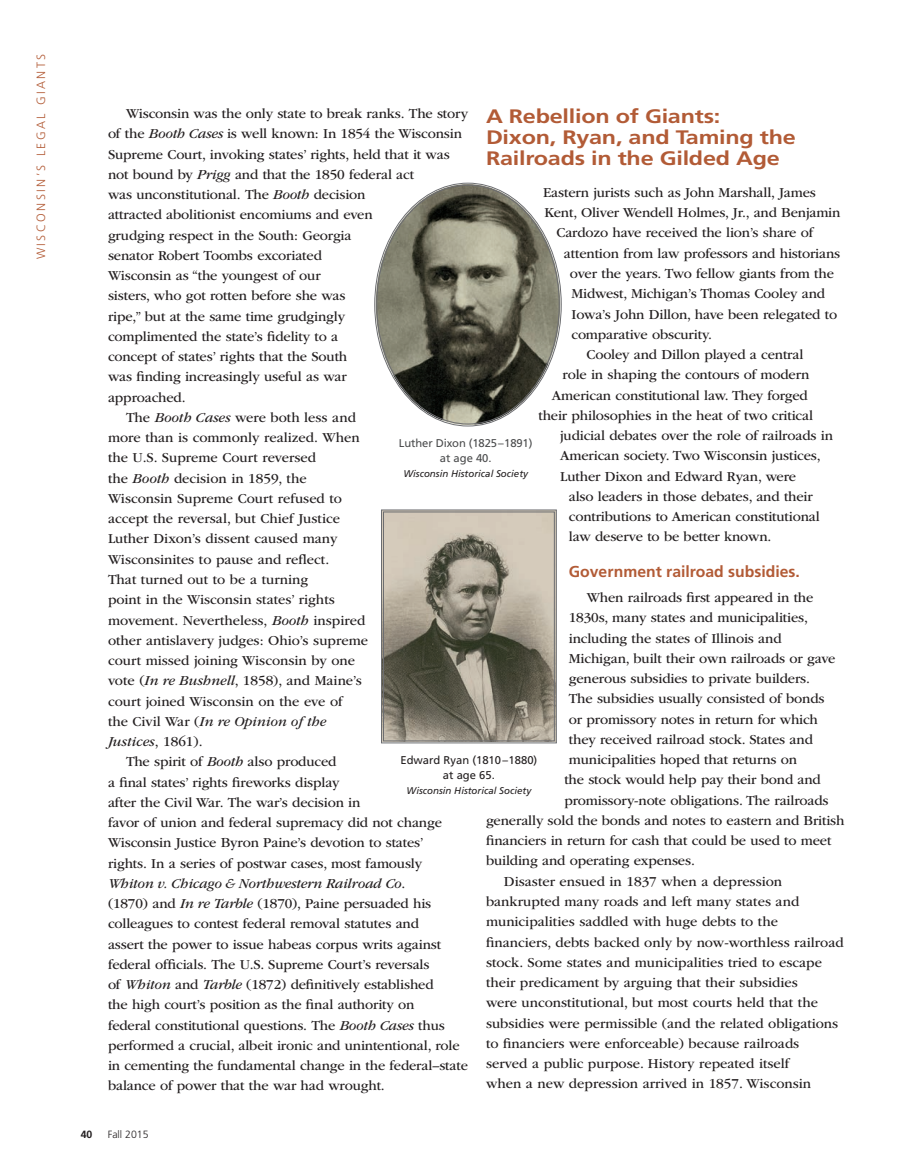
<style>
.page{position:relative;width:918px;height:1175px;background:#fff}
.page>*{position:absolute;margin:0;border:0;box-sizing:border-box;transform-origin:0 0}
.Subhead_F_11{font:700 19.5px/21px "Frutiger LT Std";letter-spacing:-.01em;color:#b25b36;scale:1.2 1}
.subhead_F_bold_11{font:700 15.75px "Frutiger LT Std";color:#b25b36}
.Body_GB{font:14.25px/20.2px "ITC Garamond Std";letter-spacing:-.01em;color:#231f20}
.Section_heading_left{font:300 12px "Frutiger LT Std";letter-spacing:.2em;color:#b25b36}
.caption_small{font:11.25px/15px "Frutiger";letter-spacing:-.01em;color:#4b4c4d;text-align:center}
.caption_small-2{font:11.25px/15px "Frutiger";color:#231f20;text-align:center}
.Page_number_right{font:300 10.5px "Frutiger LT Std";color:#231f20}
.Page_number_right-2{font:700 10.5px "Frutiger LT Std";color:#231f20}
.caption_small-3{font:italic 9.75px "Frutiger";color:#231f20}
.s1{font-style:italic}
</style>
<div class="page">
<svg style="left:381px;top:509px;width:176px;height:235px;background:#938d7f"></svg>
<div style="left:383px;top:511px;width:172px;height:230px;border:1px solid #6c6d70"></div>
<img style="left:376px;top:184px;width:184px;height:241px">
<p class="Section_heading_left" style="left:34px;top:259px;width:207px;rotate:-90deg">WISCONSIN’S LEGAL GIANTS</p>
<p class="Subhead_F_11" style="left:486px;top:105px;width:260px">A Rebellion of Giants:<br>Dixon, Ryan, and Taming the<br>Railroads in the Gilded Age</p>
<p class="Body_GB" style="left:543px;top:182px;width:274px">Eastern jurists such as John Marshall, James</p>
<p class="Body_GB" style="left:544px;top:203px;width:297px">Kent, Oliver Wendell Holmes, Jr., and Benjamin</p>
<p class="Body_GB" style="left:556px;top:223px;width:258px">Cardozo have received the lion’s share of</p>
<p class="Body_GB" style="left:564px;top:243px;width:278px">attention from law professors and historians</p>
<p class="Body_GB" style="left:570px;top:263px;width:266px">over the years. Two fellow giants from the</p>
<p class="Body_GB" style="left:571px;top:284px;width:255px">Midwest, Michigan’s Thomas Cooley and</p>
<p class="Body_GB" style="left:571px;top:304px;width:267px">Iowa’s John Dillon, have been relegated to</p>
<p class="Body_GB" style="left:571px;top:324px;width:142px">comparative obscurity.</p>
<p class="Body_GB" style="left:586px;top:344px;width:219px">Cooley and Dillon played a central</p>
<p class="Body_GB" style="left:562px;top:365px;width:248px">role in shaping the contours of modern</p>
<p class="Body_GB" style="left:552px;top:385px;width:257px">American constitutional law. They forged</p>
<p class="Body_GB" style="left:538px;top:405px;width:276px">their philosophies in the heat of two critical</p>
<p class="Body_GB" style="left:560px;top:425px;width:274px">judicial debates over the role of railroads in</p>
<p class="Body_GB" style="left:560px;top:446px;width:262px">American society. Two Wisconsin justices,</p>
<p class="Body_GB" style="left:560px;top:466px;width:237px">Luther Dixon and Edward Ryan, were</p>
<p class="Body_GB" style="left:569px;top:486px;width:246px">also leaders in those debates, and their</p>
<p class="Body_GB" style="left:569px;top:506px;width:252px">contributions to American constitutional</p>
<p class="Body_GB" style="left:569px;top:527px;width:204px">law deserve to be better known.</p>
<p class="subhead_F_bold_11" style="left:569px;top:562px;width:233px">Government railroad subsidies.</p>
<p class="Body_GB" style="left:587px;top:587px;width:228px">When railroads first appeared in the</p>
<p class="Body_GB" style="left:569px;top:608px;width:241px">1830s, many states and municipalities,</p>
<p class="Body_GB" style="left:569px;top:628px;width:214px">including the states of Illinois and</p>
<p class="Body_GB" style="left:569px;top:648px;width:268px">Michigan, built their own railroads or gave</p>
<p class="Body_GB" style="left:569px;top:668px;width:243px">generous subsidies to private builders.</p>
<p class="Body_GB" style="left:569px;top:689px;width:257px">The subsidies usually consisted of bonds</p>
<p class="Body_GB" style="left:569px;top:709px;width:251px">or promissory notes in return for which</p>
<p class="Body_GB" style="left:569px;top:729px;width:246px">they received railroad stock. States and</p>
<p class="Body_GB" style="left:569px;top:749px;width:230px">municipalities hoped that returns on</p>
<p class="Body_GB" style="left:564px;top:770px;width:258px">the stock would help pay their bond and</p>
<p class="Body_GB" style="left:564px;top:790px;width:266px">promissory-note obligations. The railroads</p>
<p class="Body_GB" style="left:486px;top:810px;width:360px">generally sold the bonds and notes to eastern and British</p>
<p class="Body_GB" style="left:486px;top:830px;width:347px">financiers in return for cash that could be used to meet</p>
<p class="Body_GB" style="left:486px;top:851px;width:210px">building and operating expenses.</p>
<p class="Body_GB" style="left:486px;top:871px;width:359px;text-indent:18px">Disaster ensued in 1837 when a depression bankrupted many roads and left many states and municipalities saddled with huge debts to the financiers, debts backed only by now-worthless railroad stock. Some states and municipalities tried to escape their predicament by arguing that their subsidies<br>were unconstitutional, but most courts held that the subsidies were permissible (and the related obligations to financiers were enforceable) because railroads served a public purpose. History repeated itself<br>when a new depression arrived in 1857. Wisconsin</p>
<p class="Body_GB" style="left:108px;top:104px;width:362px;text-indent:18px">Wisconsin was the only state to break ranks. The story of the <span class="s1">Booth Cases</span> is well known: In 1854 the Wisconsin Supreme Court, invoking states’ rights, held that it was not bound by <span class="s1">Prigg</span> and that the 1850 federal act<br>was unconstitutional. The <span class="s1">Booth</span> decision<br>attracted abolitionist encomiums and even<br>grudging respect in the South: Georgia<br>senator Robert Toombs excoriated<br>Wisconsin as “the youngest of our<br>sisters, who got rotten before she was<br>ripe,” but at the same time grudgingly<br>complimented the state’s fidelity to a<br>concept of states’ rights that the South<br>was finding increasingly useful as war<br>approached.</p>
<p class="Body_GB" style="left:108px;top:407px;width:262px;text-indent:18px">The <span class="s1">Booth Cases</span> were both less and more than is commonly realized. When the U.S. Supreme Court reversed<br>the <span class="s1">Booth</span> decision in 1859, the Wisconsin Supreme Court refused to accept the reversal, but Chief Justice Luther Dixon’s dissent caused many Wisconsinites to pause and reflect.<br>That turned out to be a turning<br>point in the Wisconsin states’ rights movement. Nevertheless, <span class="s1">Booth</span> inspired other antislavery judges: Ohio’s supreme court missed joining Wisconsin by one vote (<span class="s1">In re Bushnell</span>, 1858), and Maine’s court joined Wisconsin on the eve of<br>the Civil War (<span class="s1">In re Opinion of the Justices</span>, 1861).</p>
<p class="Body_GB" style="left:108px;top:752px;width:362px;text-indent:18px">The spirit of <span class="s1">Booth</span> also produced<br>a final states’ rights fireworks display<br>after the Civil War. The war’s decision in<br>favor of union and federal supremacy did not change Wisconsin Justice Byron Paine’s devotion to states’<br>rights. In a series of postwar cases, most famously <span class="s1">Whiton v. Chicago &amp; Northwestern Railroad Co</span>.<br>(1870) and <span class="s1">In re Tarble</span> (1870), Paine persuaded his colleagues to contest federal removal statutes and<br>assert the power to issue habeas corpus writs against federal officials. The U.S. Supreme Court’s reversals<br>of <span class="s1">Whiton</span> and <span class="s1">Tarble</span> (1872) definitively established<br>the high court’s position as the final authority on<br>federal constitutional questions. The <span class="s1">Booth Cases</span> thus performed a crucial, albeit ironic and unintentional, role in cementing the fundamental change in the federal–state balance of power that the war had wrought.</p>
<p class="caption_small" style="left:399px;top:435px;width:135px">Luther Dixon (1825–1891) at age 40.</p>
<p class="caption_small-3" style="left:403px;top:467px;width:126px">Wisconsin Historical Society</p>
<p class="caption_small-2" style="left:400px;top:752px;width:138px">Edward Ryan (1810–1880) at age 65.</p>
<p class="caption_small-3" style="left:407px;top:785px;width:126px">Wisconsin Historical Society</p>
<p class="Page_number_right-2" style="left:81px;top:1128px;width:13px">40</p>
<p class="Page_number_right" style="left:108px;top:1128px;width:42px">Fall 2015</p>
</div>
